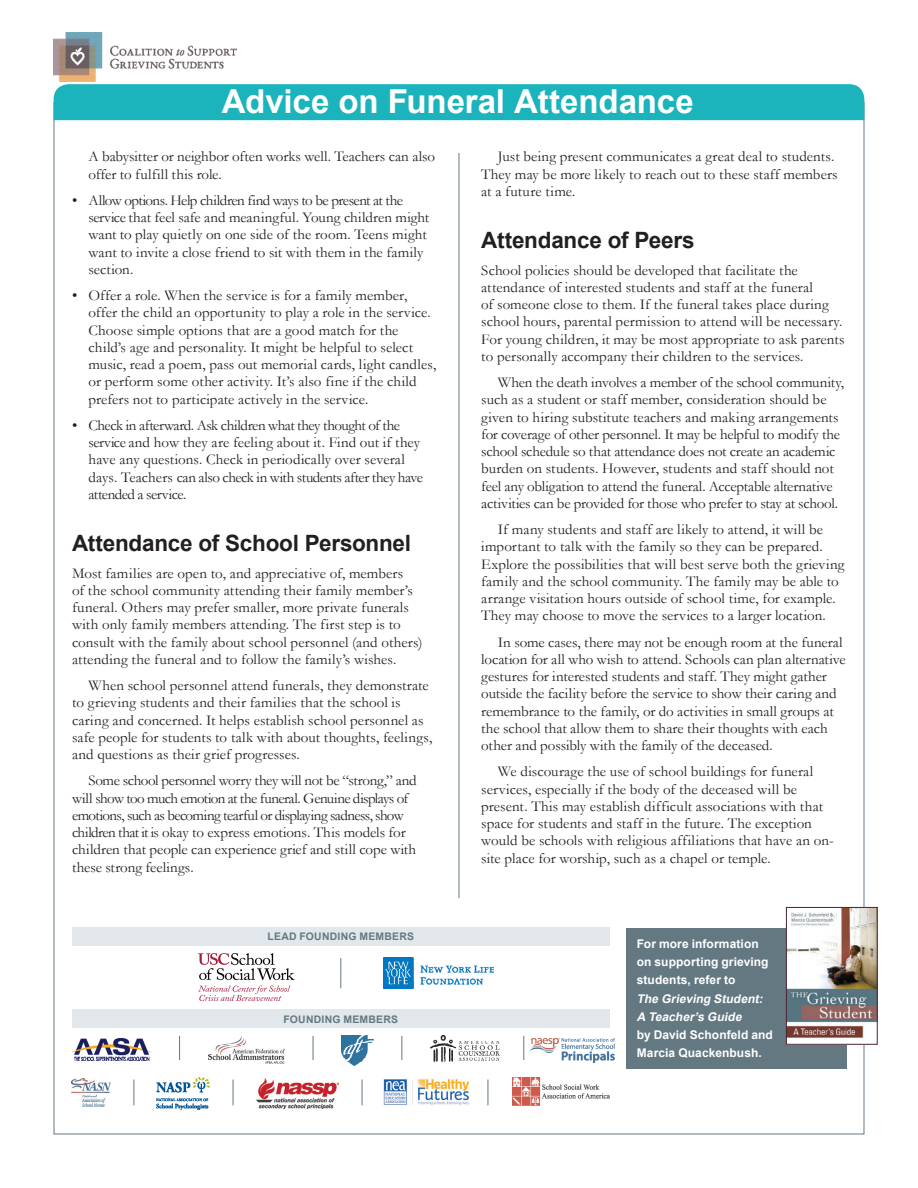
<style>
.page{position:relative;width:918px;height:1188px;background:#fff}
.page>*{position:absolute;margin:0;border:0;box-sizing:border-box;transform-origin:0 0}
.t1{font:700 33px "Arial";letter-spacing:-.005em;color:#fff}
.t2{font:700 22.5px "Arial";letter-spacing:-.01em;color:#231f20}
.t3{font:15px/17.2px "Garamond";color:#231f20}
.t4{font:700 12px/18.1px "Arial";letter-spacing:.005em;color:#fff}
.t5{font:italic 700 12px/18.1px "Arial";color:#fff}
.t6{font:700 10.35px "Arial";letter-spacing:.02em;color:#647882}
</style>
<div class="page">
<img style="left:54px;top:32px;width:182px;height:50px">
<hr style="left:459px;top:153px;width:1px;height:745px;background:#647882">
<div style="left:54px;top:84px;width:810px;height:36px;background:#1bb4bd"></div>
<hr style="left:341px;top:958px;width:1px;height:30px;background:#647882">
<div style="left:72px;top:927px;width:538px;height:19px;background:#e1e7ea"></div>
<div style="left:72px;top:1010px;width:538px;height:18px;background:#e1e7ea"></div>
<img style="left:383px;top:958px;width:110px;height:30px">
<div style="left:626px;top:928px;width:221px;height:140px;background:#647882"></div>
<img style="left:788px;top:909px;width:88px;height:134px">
<div style="left:786px;top:907px;width:92px;height:138px;border:1px solid #4b2331"></div>
<svg style="left:179px;top:1036px;width:1px;height:24px"></svg>
<svg style="left:134px;top:1079px;width:1px;height:26px"></svg>
<svg style="left:233px;top:1079px;width:1px;height:26px"></svg>
<svg style="left:362px;top:1079px;width:1px;height:26px"></svg>
<svg style="left:488px;top:1079px;width:1px;height:26px"></svg>
<svg style="left:313px;top:1036px;width:1px;height:24px"></svg>
<svg style="left:402px;top:1036px;width:1px;height:24px"></svg>
<svg style="left:524px;top:1036px;width:1px;height:24px"></svg>
<img style="left:72px;top:1038px;width:79px;height:22px">
<img style="left:208px;top:1036px;width:76px;height:27px">
<img style="left:342px;top:1036px;width:31px;height:29px">
<img style="left:431px;top:1036px;width:69px;height:26px">
<img style="left:72px;top:1079px;width:39px;height:27px">
<img style="left:257px;top:1079px;width:81px;height:29px">
<img style="left:512px;top:1078px;width:98px;height:28px">
<img style="left:156px;top:1078px;width:53px;height:31px">
<img style="left:530px;top:1039px;width:84px;height:23px">
<img style="left:198px;top:953px;width:97px;height:48px">
<img style="left:383px;top:1079px;width:87px;height:26px">
<h1 class="t1" style="left:222px;top:79px;width:473px">Advice on Funeral Attendance</h1>
<p class="t3" style="left:88px;top:148px;width:348px">A babysitter or neighbor often works well. Teachers can also offer to fulfill this role.</p>
<p class="t3" style="left:88px;top:191px;width:342px;text-indent:-16px">• Allow options. Help children find ways to be present at the service that feel safe and meaningful. Young children might want to play quietly on one side of the room. Teens might want to invite a close friend to sit with them in the family section.</p>
<p class="t3" style="left:88px;top:286px;width:349px;text-indent:-16px">• Offer a role. When the service is for a family member, offer the child an opportunity to play a role in the service.<br>Choose simple options that are a good match for the child’s age and personality. It might be helpful to select music, read a poem, pass out memorial cards, light candles, or perform some other activity. It’s also fine if the child prefers not to participate actively in the service.</p>
<p class="t3" style="left:88px;top:416px;width:336px;text-indent:-16px">• Check in afterward. Ask children what they thought of the service and how they are feeling about it. Find out if they have any questions. Check in periodically over several days. Teachers can also check in with students after they have attended a service.</p>
<h2 class="t2" style="left:72px;top:528px;width:341px">Attendance of School Personnel</h2>
<p class="t3" style="left:72px;top:564px;width:352px">Most families are open to, and appreciative of, members<br>of the school community attending their family member’s funeral. Others may prefer smaller, more private funerals with only family members attending. The first step is to consult with the family about school personnel (and others) attending the funeral and to follow the family’s wishes.</p>
<p class="t3" style="left:72px;top:676px;width:362px;text-indent:16px">When school personnel attend funerals, they demonstrate to grieving students and their families that the school is caring and concerned. It helps establish school personnel as safe people for students to talk with about thoughts, feelings, and questions as their grief progresses.</p>
<p class="t3" style="left:72px;top:772px;width:346px;text-indent:16px">Some school personnel worry they will not be “strong,” and will show too much emotion at the funeral. Genuine displays of emotions, such as becoming tearful or displaying sadness, show children that it is okay to express emotions. This models for children that people can experience grief and still cope with these strong feelings.</p>
<p class="t6" style="left:268px;top:930px;width:148px">LEAD FOUNDING MEMBERS</p>
<p class="t6" style="left:284px;top:1012px;width:116px">FOUNDING MEMBERS</p>
<p class="t3" style="left:481px;top:148px;width:358px;text-indent:16px">Just being present communicates a great deal to students.<br>They may be more likely to reach out to these staff members at a future time.</p>
<h2 class="t2" style="left:481px;top:225px;width:215px">Attendance of Peers</h2>
<p class="t3" style="left:481px;top:261px;width:365px">School policies should be developed that facilitate the attendance of interested students and staff at the funeral<br>of someone close to them. If the funeral takes place during school hours, parental permission to attend will be necessary.<br>For young children, it may be most appropriate to ask parents to personally accompany their children to the services.</p>
<p class="t3" style="left:481px;top:373px;width:364px;text-indent:16px">When the death involves a member of the school community, such as a student or staff member, consideration should be given to hiring substitute teachers and making arrangements for coverage of other personnel. It may be helpful to modify the school schedule so that attendance does not create an academic burden on students. However, students and staff should not feel any obligation to attend the funeral. Acceptable alternative activities can be provided for those who prefer to stay at school.</p>
<p class="t3" style="left:481px;top:520px;width:365px;text-indent:16px">If many students and staff are likely to attend, it will be important to talk with the family so they can be prepared.<br>Explore the possibilities that will best serve both the grieving family and the school community. The family may be able to arrange visitation hours outside of school time, for example.<br>They may choose to move the services to a larger location.</p>
<p class="t3" style="left:481px;top:633px;width:366px;text-indent:16px">In some cases, there may not be enough room at the funeral location for all who wish to attend. Schools can plan alternative gestures for interested students and staff. They might gather outside the facility before the service to show their caring and remembrance to the family, or do activities in small groups at the school that allow them to share their thoughts with each other and possibly with the family of the deceased.</p>
<p class="t3" style="left:481px;top:763px;width:354px;text-indent:16px">We discourage the use of school buildings for funeral services, especially if the body of the deceased will be present. This may establish difficult associations with that space for students and staff in the future. The exception would be schools with religious affiliations that have an on&shy;site place for worship, such as a chapel or temple.</p>
<p class="t4" style="left:637px;top:935px;width:133px">For more information on supporting grieving students, refer to</p>
<p class="t5" style="left:637px;top:990px;width:130px">The Grieving Student:<br>A Teacher’s Guide</p>
<p class="t4" style="left:637px;top:1026px;width:138px">by David Schonfeld and<br>Marcia Quackenbush.</p>
</div>
